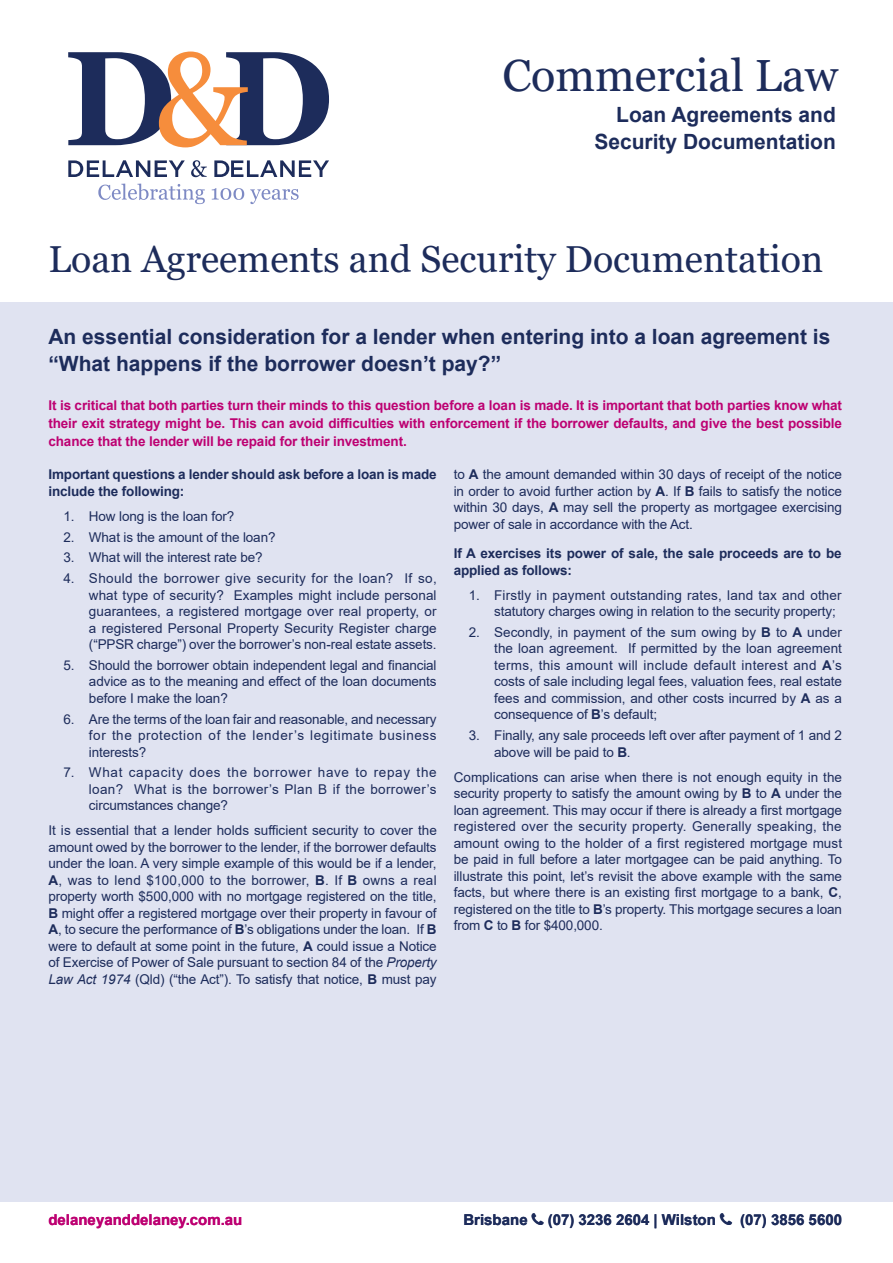
<style>
.page{position:relative;width:893px;height:1263px;background:#fff}
.page>*{position:absolute;margin:0;border:0;box-sizing:border-box;transform-origin:0 0}
.t1{font:45px "Georgia";color:#1d2c5b}
.Delaney___Delaney{font:37.5px "Georgia";color:#1d2c5b}
.Delaney___Delaney-2{font:700 21px/27px "Arial";color:#1d2c5b;text-align:right}
.t2{font:700 15px "Arial";color:#1d2c5b}
.t3{font:700 15px "Arial";color:#bd0172}
.D_D_Body_Print{font:13.5px/16.5px "Arial";letter-spacing:-.01em;color:#1d2c5b;text-align:justify}
.D_D_Body_Print_-_Int{font:700 13.5px/18px "Arial";letter-spacing:-.01em;color:#bd0172;text-align:justify}
.D_D_Body_Print-2{font:700 13.5px/16.5px "Arial";letter-spacing:-.01em;color:#1d2c5b}
.s1{font-weight:700}
.s2{font-style:italic}
</style>
<div class="page">
<svg style="left:68px;top:52px;width:261px;height:95px"></svg>
<svg style="left:68px;top:160px;width:117px;height:17px"></svg>
<svg style="left:191px;top:160px;width:16px;height:17px"></svg>
<svg style="left:214px;top:160px;width:115px;height:17px"></svg>
<svg style="left:98px;top:184px;width:107px;height:20px"></svg>
<svg style="left:212px;top:188px;width:32px;height:12px"></svg>
<svg style="left:250px;top:189px;width:49px;height:15px"></svg>
<div style="left:0;top:302px;width:893px;height:899px;background:#e0e3f1"></div>
<h1 class="t1" style="left:502px;top:49px;width:337px">Commercial Law</h1>
<h3 class="Delaney___Delaney-2" style="left:594px;top:102px;width:243px">Loan Agreements and<br>Security Documentation</h3>
<p class="Delaney___Delaney" style="left:48px;top:236px;width:776px">Loan Agreements and Security Documentation</p>
<p class="Delaney___Delaney-2" style="left:48px;top:323px;width:783px;text-align:left">An essential consideration for a lender when entering into a loan agreement is “What happens if the borrower doesn’t pay?”</p>
<p class="D_D_Body_Print_-_Int" style="left:48px;top:396px;width:795px">It is critical that both parties turn their minds to this question before a loan is made. It is important that both parties know what their exit strategy might be. This can avoid difficulties with enforcement if the borrower defaults, and give the best possible chance that the lender will be repaid for their investment.</p>
<p class="D_D_Body_Print-2" style="left:48px;top:466px;width:390px">Important questions a lender should ask before a loan is made include the following:</p>
<p class="D_D_Body_Print" style="left:63px;top:508px;width:172px">1. How long is the loan for?</p>
<p class="D_D_Body_Print" style="left:63px;top:528px;width:214px">2. What is the amount of the loan?</p>
<p class="D_D_Body_Print" style="left:63px;top:549px;width:201px">3. What will the interest rate be?</p>
<p class="D_D_Body_Print" style="left:89px;top:570px;width:349px;text-indent:-26px">4. Should the borrower give security for the loan? If so, what type of security? Examples might include personal guarantees, a registered mortgage over real property, or a registered Personal Property Security Register charge (“PPSR charge”) over the borrower’s non-real estate assets.</p>
<p class="D_D_Body_Print" style="left:89px;top:657px;width:349px;text-indent:-26px">5. Should the borrower obtain independent legal and financial advice as to the meaning and effect of the loan documents before I make the loan?</p>
<p class="D_D_Body_Print" style="left:89px;top:710px;width:349px;text-indent:-26px">6. Are the terms of the loan fair and reasonable, and necessary for the protection of the lender’s legitimate business interests?</p>
<p class="D_D_Body_Print" style="left:89px;top:764px;width:349px;text-indent:-26px">7. What capacity does the borrower have to repay the loan? What is the borrower’s Plan B if the borrower’s circumstances change?</p>
<p class="D_D_Body_Print" style="left:48px;top:822px;width:390px">It is essential that a lender holds sufficient security to cover the amount owed by the borrower to the lender, if the borrower defaults under the loan. A very simple example of this would be if a lender, <span class="s1">A</span>, was to lend $100,000 to the borrower, <span class="s1">B</span>. If <span class="s1">B</span> owns a real property worth $500,000 with no mortgage registered on the title, <span class="s1">B</span> might offer a registered mortgage over their property in favour of <span class="s1">A</span>, to secure the performance of <span class="s1">B</span>’s obligations under the loan. If <span class="s1">B </span>were to default at some point in the future, <span class="s1">A</span> could issue a Notice of Exercise of Power of Sale pursuant to section 84 of the <span class="s2">Property Law Act 1974</span> (Qld) (“the Act”). To satisfy that notice, <span class="s1">B</span> must pay</p>
<p class="D_D_Body_Print" style="left:454px;top:466px;width:390px">to <span class="s1">A</span> the amount demanded within 30 days of receipt of the notice in order to avoid further action by <span class="s1">A</span>. If <span class="s1">B</span> fails to satisfy the notice within 30 days, <span class="s1">A</span> may sell the property as mortgagee exercising power of sale in accordance with the Act.</p>
<p class="D_D_Body_Print-2" style="left:454px;top:545px;width:389px">If A exercises its power of sale, the sale proceeds are to be applied as follows:</p>
<p class="D_D_Body_Print" style="left:494px;top:586px;width:349px;text-indent:-26px">1. Firstly in payment outstanding rates, land tax and other statutory charges owing in relation to the security property;</p>
<p class="D_D_Body_Print" style="left:494px;top:624px;width:349px;text-indent:-25px">2. Secondly, in payment of the sum owing by <span class="s1">B</span> to <span class="s1">A</span> under the loan agreement. If permitted by the loan agreement terms, this amount will include default interest and <span class="s1">A</span>’s costs of sale including legal fees, valuation fees, real estate fees and commission, and other costs incurred by <span class="s1">A</span> as a consequence of <span class="s1">B</span>’s default;</p>
<p class="D_D_Body_Print" style="left:494px;top:727px;width:349px;text-indent:-26px">3. Finally, any sale proceeds left over after payment of 1 and 2 above will be paid to <span class="s1">B</span>.</p>
<p class="D_D_Body_Print" style="left:454px;top:768px;width:390px">Complications can arise when there is not enough equity in the security property to satisfy the amount owing by <span class="s1">B</span> to <span class="s1">A</span> under the loan agreement. This may occur if there is already a first mortgage registered over the security property. Generally speaking, the amount owing to the holder of a first registered mortgage must be paid in full before a later mortgagee can be paid anything. To illustrate this point, let’s revisit the above example with the same facts, but where there is an existing first mortgage to a bank, <span class="s1">C</span>, registered on the title to <span class="s1">B</span>’s property. This mortgage secures a loan from <span class="s1">C</span> to <span class="s1">B</span> for $400,000.</p>
<p class="t3" style="left:48px;top:1209px;width:195px">delaneyanddelaney.com.au</p>
<p class="t2" style="left:463px;top:1209px;width:66px">Brisbane</p>
<p class="t2" style="left:548px;top:1209px;width:170px">(07) 3236 2604 | Wilston</p>
<p class="t2" style="left:740px;top:1209px;width:103px">(07) 3856 5600</p>
</div>
